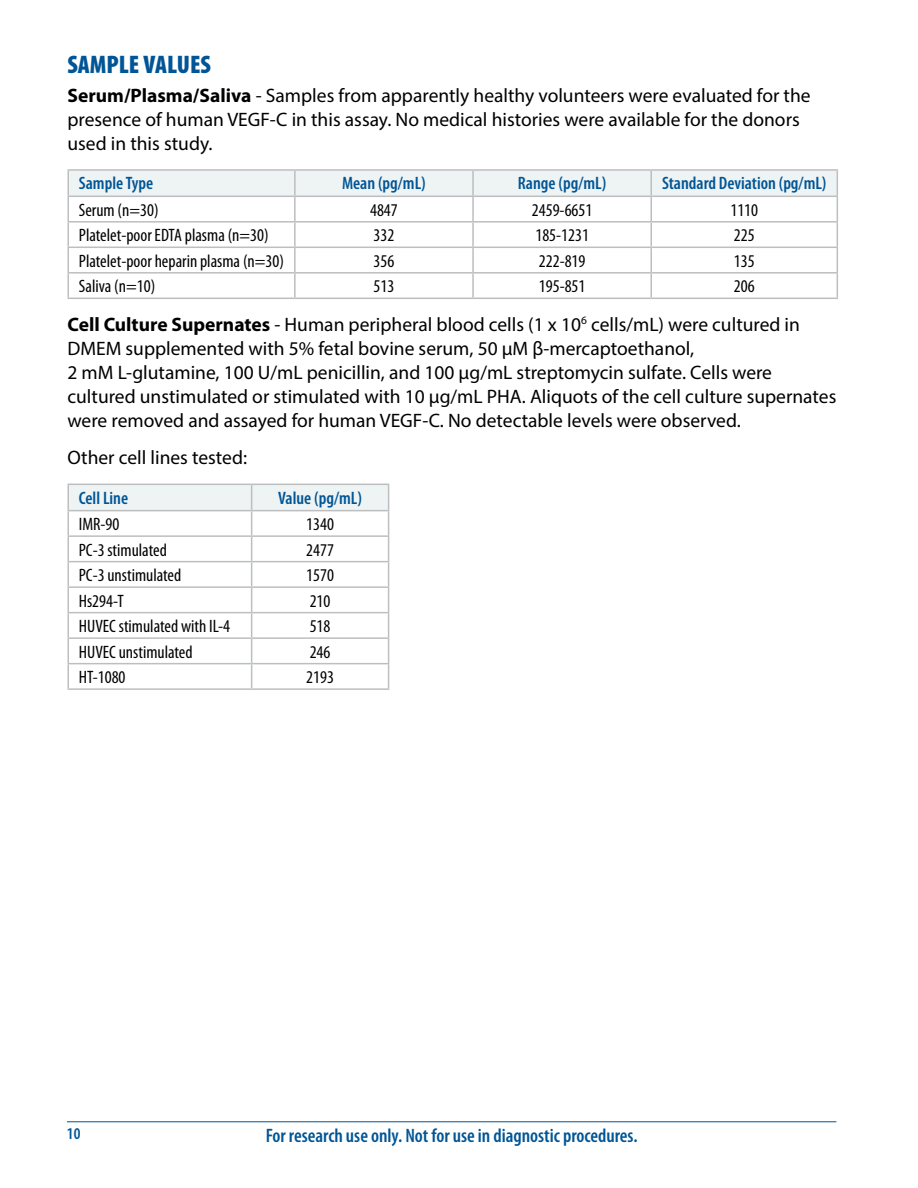
<style>
.page{position:relative;width:918px;height:1188px;background:#fff}
.page>*{position:absolute;margin:0;border:0;box-sizing:border-box;transform-origin:0 0}
.t1{font:900 condensed 25.5px "Myriad Pro";color:#005596}
.t2{font:19.5px/24px "Myriad Pro";color:#000}
.t3{font:600 condensed 19.5px "Myriad Pro";color:#005596}
.t4{font:condensed 18px "Myriad Pro";color:#000}
.t5{font:600 condensed 18px "Myriad Pro";color:#005596}
.t6{font:600 condensed 16.5px "Myriad Pro";color:#005596}
.s1{font-weight:700}
</style>
<div class="page">
<hr style="left:67px;top:1121px;width:769px;height:1px;background:#005596">
<hr style="left:68px;top:169px;width:227px;height:2px;background:#bcbec0">
<hr style="left:295px;top:169px;width:178px;height:2px;background:#bcbec0">
<hr style="left:473px;top:169px;width:178px;height:2px;background:#bcbec0">
<hr style="left:651px;top:169px;width:187px;height:2px;background:#bcbec0">
<svg style="left:68px;top:170px;width:770px;height:128px"></svg>
<hr style="left:68px;top:298px;width:227px;height:1px;background:#bcbec0">
<hr style="left:295px;top:298px;width:178px;height:1px;background:#bcbec0">
<hr style="left:473px;top:298px;width:178px;height:1px;background:#bcbec0">
<hr style="left:651px;top:298px;width:187px;height:1px;background:#bcbec0">
<svg style="left:68px;top:484px;width:321px;height:204px"></svg>
<hr style="left:68px;top:688px;width:184px;height:2px;background:#bcbec0">
<hr style="left:252px;top:688px;width:137px;height:2px;background:#bcbec0">
<h1 class="t1" style="left:68px;top:50px;width:145px">SAMPLE VALUES</h1>
<p class="t2" style="left:68px;top:83px;width:745px"><span class="s1">Serum/Plasma/Saliva</span> - Samples from apparently healthy volunteers were evaluated for the presence of human VEGF-C in this assay. No medical histories were available for the donors used in this study.</p>
<p class="t5" style="left:79px;top:174px;width:76px">Sample Type</p>
<p class="t5" style="left:342px;top:174px;width:85px">Mean (pg/mL)</p>
<p class="t5" style="left:518px;top:174px;width:90px">Range (pg/mL)</p>
<p class="t5" style="left:662px;top:174px;width:166px">Standard Deviation (pg/mL)</p>
<p class="t4" style="left:79px;top:200px;width:81px">Serum (n=30)</p>
<p class="t4" style="left:370px;top:200px;width:29px">4847</p>
<p class="t4" style="left:532px;top:200px;width:62px">2459-6651</p>
<p class="t4" style="left:730px;top:200px;width:29px">1110</p>
<p class="t4" style="left:79px;top:226px;width:191px">Platelet-poor EDTA plasma (n=30)</p>
<p class="t4" style="left:374px;top:226px;width:22px">332</p>
<p class="t4" style="left:535px;top:226px;width:55px">185-1231</p>
<p class="t4" style="left:734px;top:226px;width:22px">225</p>
<p class="t4" style="left:79px;top:251px;width:207px">Platelet-poor heparin plasma (n=30)</p>
<p class="t4" style="left:374px;top:251px;width:22px">356</p>
<p class="t4" style="left:539px;top:251px;width:48px">222-819</p>
<p class="t4" style="left:734px;top:251px;width:22px">135</p>
<p class="t4" style="left:79px;top:277px;width:78px">Saliva (n=10)</p>
<p class="t4" style="left:374px;top:277px;width:22px">513</p>
<p class="t4" style="left:539px;top:277px;width:48px">195-851</p>
<p class="t4" style="left:734px;top:277px;width:22px">206</p>
<p class="t2" style="left:67px;top:312px;width:770px"><span class="s1">Cell Culture Supernates</span> - Human peripheral blood cells (1 x 10<sup>6</sup> cells/mL) were cultured in DMEM supplemented with 5% fetal bovine serum, 50 μM β-mercaptoethanol,<br>2 mM L-glutamine, 100 U/mL penicillin, and 100 μg/mL streptomycin sulfate. Cells were cultured unstimulated or stimulated with 10 μg/mL PHA. Aliquots of the cell culture supernates were removed and assayed for human VEGF-C. No detectable levels were observed.</p>
<p class="t2" style="left:67px;top:445px;width:181px">Other cell lines tested:</p>
<p class="t5" style="left:79px;top:488px;width:51px">Cell Line</p>
<p class="t5" style="left:278px;top:488px;width:85px">Value (pg/mL)</p>
<p class="t4" style="left:79px;top:514px;width:42px">IMR-90</p>
<p class="t4" style="left:306px;top:514px;width:29px">1340</p>
<p class="t4" style="left:79px;top:540px;width:90px">PC-3 stimulated</p>
<p class="t4" style="left:306px;top:540px;width:29px">2477</p>
<p class="t4" style="left:79px;top:565px;width:104px">PC-3 unstimulated</p>
<p class="t4" style="left:306px;top:565px;width:29px">1570</p>
<p class="t4" style="left:79px;top:591px;width:47px">Hs294-T</p>
<p class="t4" style="left:310px;top:591px;width:22px">210</p>
<p class="t4" style="left:79px;top:616px;width:153px">HUVEC stimulated with IL-4</p>
<p class="t4" style="left:310px;top:616px;width:22px">518</p>
<p class="t4" style="left:79px;top:642px;width:115px">HUVEC unstimulated</p>
<p class="t4" style="left:310px;top:642px;width:22px">246</p>
<p class="t4" style="left:79px;top:667px;width:48px">HT-1080</p>
<p class="t4" style="left:306px;top:667px;width:29px">2193</p>
<p class="t6" style="left:67px;top:1125px;width:15px">10</p>
<p class="t3" style="left:266px;top:1125px;width:373px">For research use only. Not for use in diagnostic procedures.</p>
</div>
